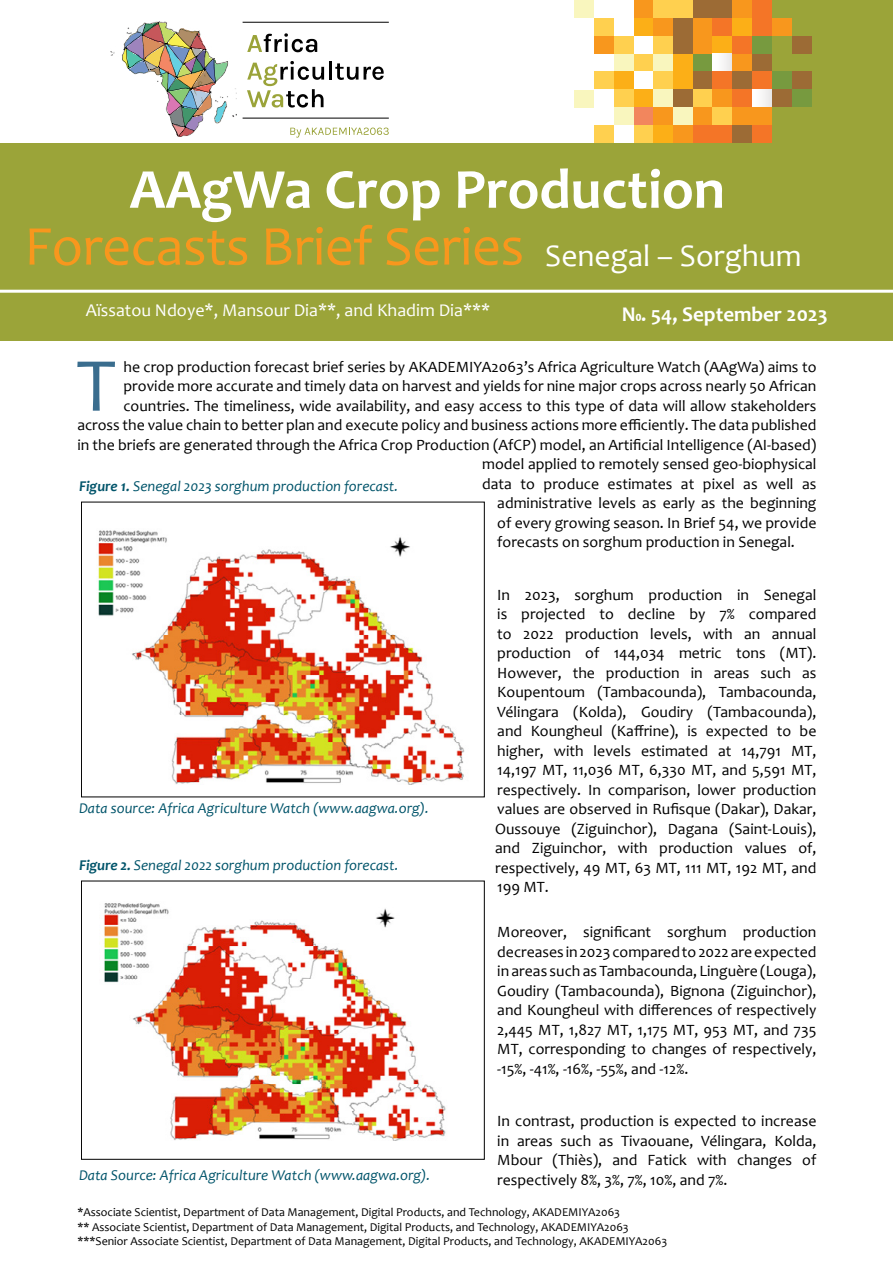
<style>
.page{position:relative;width:893px;height:1263px;background:#fff}
.page>*{position:absolute;margin:0;border:0;box-sizing:border-box;transform-origin:0 0}
.t1{font:77.1px "Candara";color:#3a6d8e}
.t2{font:700 57px "Candara";color:#fff}
.t3{font:56.7px "Candara";letter-spacing:-.01em;color:#f8971d}
.t4{font:31.5px "Candara";color:#fff}
.t5{font:700 21px "Candara";color:#fff}
.t6{font:18px "Candara";color:#fff}
.t7{font:15.75px/19.5px "Candara";color:#000;text-align:justify}
.t8{font:italic 15px "Candara";color:#01546a}
.t9{font:12px/14.4px "Candara";color:#000}
.s1{font-weight:700}
</style>
<div class="page">
<div style="left:673px;top:0;width:220px;height:143px;background:#9ba439"></div>
<div style="left:673px;top:0;width:20px;height:18px;background:#ffd04f"></div>
<div style="left:673px;top:107px;width:20px;height:18px;background:#f9f6be"></div>
<div style="left:673px;top:125px;width:20px;height:18px;background:#f8971d"></div>
<div style="left:693px;top:0;width:19px;height:18px;background:#9c6b35"></div>
<svg style="left:673px;top:18px;width:39px;height:89px;background:#c1882a"></svg>
<div style="left:693px;top:89px;width:19px;height:18px;background:#ffd04f"></div>
<div style="left:693px;top:107px;width:19px;height:18px;background:#f8971d"></div>
<div style="left:693px;top:125px;width:19px;height:18px;background:#f47527"></div>
<div style="left:712px;top:0;width:20px;height:18px;background:#9c6b35"></div>
<div style="left:712px;top:18px;width:20px;height:18px;background:#f47527"></div>
<div style="left:712px;top:36px;width:20px;height:18px;background:#fcaf17"></div>
<div style="left:712px;top:54px;width:20px;height:18px;background:#f7f7f6"></div>
<div style="left:712px;top:72px;width:20px;height:17px;background:#f47527"></div>
<div style="left:712px;top:89px;width:20px;height:18px;background:#f8971d"></div>
<div style="left:712px;top:107px;width:20px;height:18px;background:#ffd04f"></div>
<div style="left:712px;top:125px;width:20px;height:18px;background:#f47527"></div>
<div style="left:732px;top:0;width:20px;height:18px;background:#f8971d"></div>
<div style="left:732px;top:18px;width:20px;height:18px;background:#fcaf17"></div>
<div style="left:732px;top:107px;width:20px;height:18px;background:#f8971d"></div>
<svg style="left:732px;top:125px;width:20px;height:18px"></svg>
<div style="left:752px;top:0;width:20px;height:18px;background:#f47527"></div>
<div style="left:752px;top:18px;width:20px;height:18px;background:#f47527"></div>
<div style="left:772px;top:18px;width:20px;height:18px;background:#f8971d"></div>
<svg style="left:732px;top:36px;width:80px;height:71px"></svg>
<div style="left:752px;top:107px;width:20px;height:18px;background:#f8971d"></div>
<div style="left:752px;top:125px;width:20px;height:18px;background:#f47527"></div>
<div style="left:653px;top:0;width:20px;height:18px;background:#ffd04f"></div>
<div style="left:653px;top:18px;width:20px;height:18px;background:#f8971d"></div>
<div style="left:653px;top:36px;width:20px;height:18px;background:#ffd04f"></div>
<div style="left:653px;top:54px;width:20px;height:18px;background:#f9f6be"></div>
<div style="left:653px;top:72px;width:20px;height:17px;background:#ffd04f"></div>
<div style="left:653px;top:89px;width:20px;height:18px;background:#f9f6be"></div>
<div style="left:653px;top:107px;width:20px;height:18px;background:#f8971d"></div>
<div style="left:653px;top:125px;width:20px;height:18px;background:#fcaf17"></div>
<div style="left:633px;top:0;width:20px;height:18px;background:#f8971d"></div>
<div style="left:633px;top:18px;width:20px;height:18px;background:#fcaf17"></div>
<div style="left:633px;top:54px;width:20px;height:18px;background:#ffd04f"></div>
<div style="left:633px;top:89px;width:20px;height:18px;background:#fcaf17"></div>
<div style="left:633px;top:107px;width:20px;height:18px;background:#f2865d"></div>
<div style="left:633px;top:125px;width:20px;height:18px;background:#ffd04f"></div>
<div style="left:614px;top:0;width:20px;height:18px;background:#fff"></div>
<div style="left:614px;top:18px;width:20px;height:18px;background:#fff"></div>
<div style="left:614px;top:36px;width:20px;height:18px;background:#ffd04f"></div>
<div style="left:614px;top:54px;width:20px;height:18px;background:#f9f6be"></div>
<div style="left:614px;top:72px;width:20px;height:17px;background:#fcaf17"></div>
<div style="left:614px;top:89px;width:20px;height:18px;background:#ffd04f"></div>
<div style="left:594px;top:125px;width:20px;height:18px;background:#ffd04f"></div>
<div style="left:614px;top:107px;width:20px;height:18px;background:#f9f6be"></div>
<div style="left:614px;top:125px;width:20px;height:18px;background:#fff"></div>
<div style="left:594px;top:18px;width:20px;height:18px;background:#ffd04f"></div>
<div style="left:594px;top:36px;width:20px;height:18px;background:#f8971d"></div>
<div style="left:594px;top:72px;width:20px;height:17px;background:#ffd04f"></div>
<div style="left:574px;top:0;width:20px;height:18px;background:#f9f6be"></div>
<div style="left:575px;top:90px;width:19px;height:17px;background:#f9f6be"></div>
<div style="left:0;top:143px;width:893px;height:198px;background:#9ba439"></div>
<img style="left:98px;top:530px;width:367px;height:254px">
<svg style="left:247px;top:33px;width:70px;height:19px"></svg>
<hr style="left:329px;top:62px;width:3px;height:18px;background:#010101">
<svg style="left:335px;top:63px;width:23px;height:17px"></svg>
<svg style="left:364px;top:66px;width:20px;height:14px"></svg>
<svg style="left:247px;top:61px;width:77px;height:47px"></svg>
<hr style="left:243px;top:22px;width:146px;height:1px;background:#010101">
<hr style="left:243px;top:118px;width:146px;height:1px;background:#010101">
<svg style="left:290px;top:128px;width:99px;height:10px"></svg>
<img style="left:123px;top:21px;width:104px;height:116px">
<hr style="left:0;top:290px;width:893px;height:3px;background:#fff">
<img style="left:104px;top:903px;width:342px;height:237px">
<h2 class="t2" style="left:129px;top:153px;width:597px">AAgWa Crop Production</h2>
<h3 class="t3" style="left:24px;top:211px;width:501px">Forecasts Brief Series</h3>
<h3 class="t4" style="left:545px;top:236px;width:258px">Senegal – Sorghum</h3>
<p class="t6" style="left:86px;top:299px;width:406px">Aïssatou Ndoye*, Mansour Dia**, and Khadim Dia***</p>
<h3 class="t5" style="left:622px;top:301px;width:208px">N0. 54, September 2023</h3>
<h1 class="t1" style="left:77px;top:337px;width:41px">T</h1>
<p class="t7" style="left:124px;top:357px;width:694px">he crop production forecast brief series by AKADEMIYA2063’s Africa Agriculture Watch (AAgWa) aims to</p>
<p class="t7" style="left:124px;top:376px;width:694px">provide more accurate and timely data on harvest and yields for nine major crops across nearly 50 African</p>
<p class="t7" style="left:124px;top:396px;width:694px">countries. The timeliness, wide availability, and easy access to this type of data will allow stakeholders</p>
<p class="t7" style="left:77px;top:415px;width:741px">across the value chain to better plan and execute policy and business actions more efficiently. The data published</p>
<p class="t7" style="left:77px;top:435px;width:740px">in the briefs are generated through the Africa Crop Production (AfCP) model, an Artificial Intelligence (AI-based)</p>
<p class="t7" style="left:482px;top:454px;width:336px">model applied to remotely sensed geo-biophysical</p>
<p class="t7" style="left:482px;top:474px;width:336px">data to produce estimates at pixel as well as</p>
<p class="t7" style="left:497px;top:493px;width:321px">administrative levels as early as the beginning</p>
<p class="t7" style="left:497px;top:513px;width:321px">of every growing season. In Brief 54, we provide</p>
<p class="t7" style="left:497px;top:532px;width:299px">forecasts on sorghum production in Senegal.</p>
<p class="t7" style="left:495px;top:585px;width:323px">In 2023, sorghum production in Senegal is projected to decline by 7% compared to 2022 production levels, with an annual production of 144,034 metric tons (MT).<br>However, the production in areas such as Koupentoum (Tambacounda), Tambacounda, Vélingara (Kolda), Goudiry (Tambacounda), and Koungheul (Kaffrine), is expected to be higher, with levels estimated at 14,791 MT, 14,197 MT, 11,036 MT, 6,330 MT, and 5,591 MT, respectively. In comparison, lower production values are observed in Rufisque (Dakar), Dakar, Oussouye (Ziguinchor), Dagana (Saint-Louis), and Ziguinchor, with production values of, respectively, 49 MT, 63 MT, 111 MT, 192 MT, and 199 MT.</p>
<p class="t7" style="left:497px;top:922px;width:321px">Moreover, significant sorghum production decreases in 2023 compared to 2022 are expected in areas such as Tambacounda, Linguère (Louga), Goudiry (Tambacounda), Bignona (Ziguinchor), and Koungheul with differences of respectively 2,445 MT, 1,827 MT, 1,175 MT, 953 MT, and 735<br>MT, corresponding to changes of respectively, -15%, -41%, -16%, -55%, and -12%.</p>
<p class="t7" style="left:497px;top:1111px;width:321px">In contrast, production is expected to increase in areas such as Tivaouane, Vélingara, Kolda, Mbour (Thiès), and Fatick with changes of respectively 8%, 3%, 7%, 10%, and 7%.</p>
<p class="t8" style="left:79px;top:477px;width:321px"><span class="s1">Figure 1.</span> Senegal 2023 sorghum production forecast.</p>
<p class="t8" style="left:79px;top:799px;width:351px">Data source: Africa Agriculture Watch (www.aagwa.org).</p>
<p class="t8" style="left:79px;top:856px;width:321px"><span class="s1">Figure 2.</span> Senegal 2022 sorghum production forecast.</p>
<p class="t8" style="left:79px;top:1165px;width:353px">Data Source: Africa Agriculture Watch (www.aagwa.org).</p>
<p class="t9" style="left:77px;top:1205px;width:591px">*Associate Scientist, Department of Data Management, Digital Products, and Technology, AKADEMIYA2063<br>** Associate Scientist, Department of Data Management, Digital Products, and Technology, AKADEMIYA2063 ***Senior Associate Scientist, Department of Data Management, Digital Products, and Technology, AKADEMIYA2063</p>
</div>
